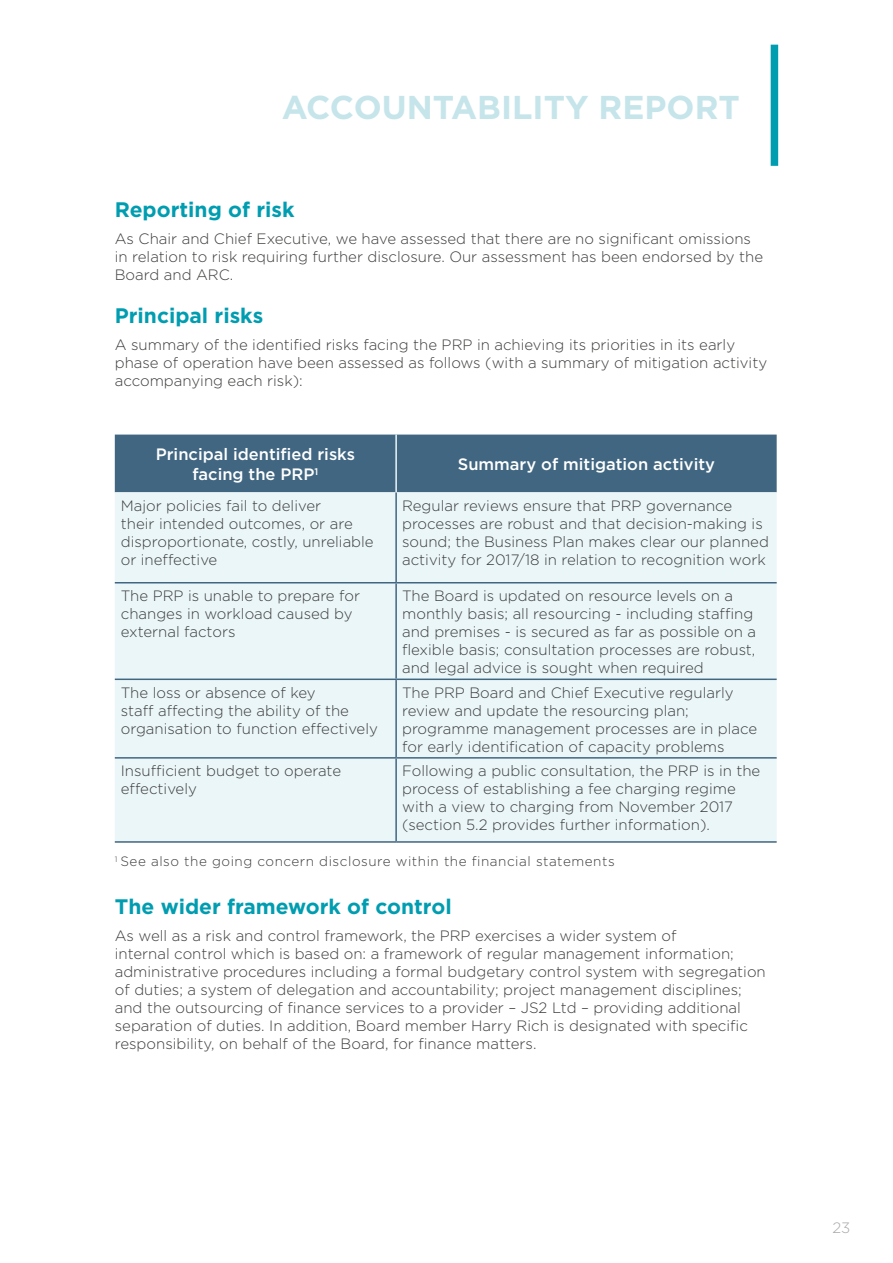
<style>
.page{position:relative;width:893px;height:1263px;background:#fff}
.page>*{position:absolute;margin:0;border:0;box-sizing:border-box;transform-origin:0 0}
.t1{font:700 33px "Gotham";color:#c5e5eb}
.t2{font:700 21px "Gotham";color:#009db1}
.t3{font:500 16.5px/19.8px "Gotham";color:#fff;text-align:center}
.t4{font:300 15px/18px "Gotham";color:#3c3c3b}
.t5{font:300 15px "Gotham";color:#a8a8a7}
.t6{font:300 13.5px "Gotham";letter-spacing:.04em;color:#3c3c3b}
</style>
<div class="page">
<div style="left:771px;top:45px;width:7px;height:121px;background:#009db1"></div>
<div style="left:115px;top:435px;width:662px;height:57px;background:#416681"></div>
<div style="left:115px;top:492px;width:662px;height:349px;background:#ebf6f9"></div>
<hr style="left:395px;top:492px;width:2px;height:90px;background:#416681">
<hr style="left:115px;top:582px;width:281px;height:1px;background:#416681">
<hr style="left:396px;top:582px;width:381px;height:1px;background:#416681">
<hr style="left:395px;top:583px;width:2px;height:95px;background:#416681">
<hr style="left:115px;top:678px;width:281px;height:2px;background:#416681">
<hr style="left:396px;top:678px;width:381px;height:2px;background:#416681">
<hr style="left:395px;top:680px;width:2px;height:77px;background:#416681">
<hr style="left:115px;top:757px;width:281px;height:2px;background:#416681">
<hr style="left:396px;top:757px;width:381px;height:2px;background:#416681">
<hr style="left:395px;top:759px;width:2px;height:82px;background:#416681">
<hr style="left:115px;top:841px;width:281px;height:2px;background:#416681">
<hr style="left:396px;top:841px;width:381px;height:2px;background:#416681">
<hr style="left:395px;top:435px;width:2px;height:57px;background:#ebf6f9">
<h1 class="t1" style="left:282px;top:88px;width:460px">ACCOUNTABILITY REPORT</h1>
<h2 class="t2" style="left:115px;top:198px;width:181px">Reporting of risk</h2>
<p class="t4" style="left:115px;top:230px;width:650px">As Chair and Chief Executive, we have assessed that there are no significant omissions in relation to risk requiring further disclosure. Our assessment has been endorsed by the<br>Board and ARC.</p>
<h2 class="t2" style="left:115px;top:304px;width:150px">Principal risks</h2>
<p class="t4" style="left:115px;top:336px;width:654px">A summary of the identified risks facing the PRP in achieving its priorities in its early phase of operation have been assessed as follows (with a summary of mitigation activity accompanying each risk):</p>
<p class="t3" style="left:156px;top:444px;width:201px">Principal identified risks facing the PRP<sup>1</sup></p>
<p class="t3" style="left:458px;top:454px;width:259px">Summary of mitigation activity</p>
<p class="t4" style="left:121px;top:496px;width:254px">Major policies fail to deliver<br>their intended outcomes, or are disproportionate, costly, unreliable or ineffective</p>
<p class="t4" style="left:402px;top:496px;width:368px">Regular reviews ensure that PRP governance processes are robust and that decision-making is sound; the Business Plan makes clear our planned activity for 2017/18 in relation to recognition work</p>
<p class="t4" style="left:121px;top:587px;width:241px">The PRP is unable to prepare for changes in workload caused by external factors</p>
<p class="t4" style="left:402px;top:587px;width:355px">The Board is updated on resource levels on a monthly basis; all resourcing - including staffing and premises - is secured as far as possible on a flexible basis; consultation processes are robust, and legal advice is sought when required</p>
<p class="t4" style="left:121px;top:683px;width:259px">The loss or absence of key<br>staff affecting the ability of the organisation to function effectively</p>
<p class="t4" style="left:402px;top:683px;width:357px">The PRP Board and Chief Executive regularly review and update the resourcing plan; programme management processes are in place for early identification of capacity problems</p>
<p class="t4" style="left:121px;top:762px;width:222px">Insufficient budget to operate effectively</p>
<p class="t4" style="left:402px;top:762px;width:360px">Following a public consultation, the PRP is in the process of establishing a fee charging regime with a view to charging from November 2017 (section 5.2 provides further information).</p>
<p class="t6" style="left:115px;top:854px;width:501px"><sup>1</sup> See also the going concern disclosure within the financial statements</p>
<h2 class="t2" style="left:115px;top:895px;width:338px">The wider framework of control</h2>
<p class="t4" style="left:115px;top:927px;width:652px">As well as a risk and control framework, the PRP exercises a wider system of<br>internal control which is based on: a framework of regular management information; administrative procedures including a formal budgetary control system with segregation of duties; a system of delegation and accountability; project management disciplines; and the outsourcing of finance services to a provider – JS2 Ltd – providing additional separation of duties. In addition, Board member Harry Rich is designated with specific responsibility, on behalf of the Board, for finance matters.</p>
<p class="t5" style="left:832px;top:1219px;width:20px">23</p>
</div>
